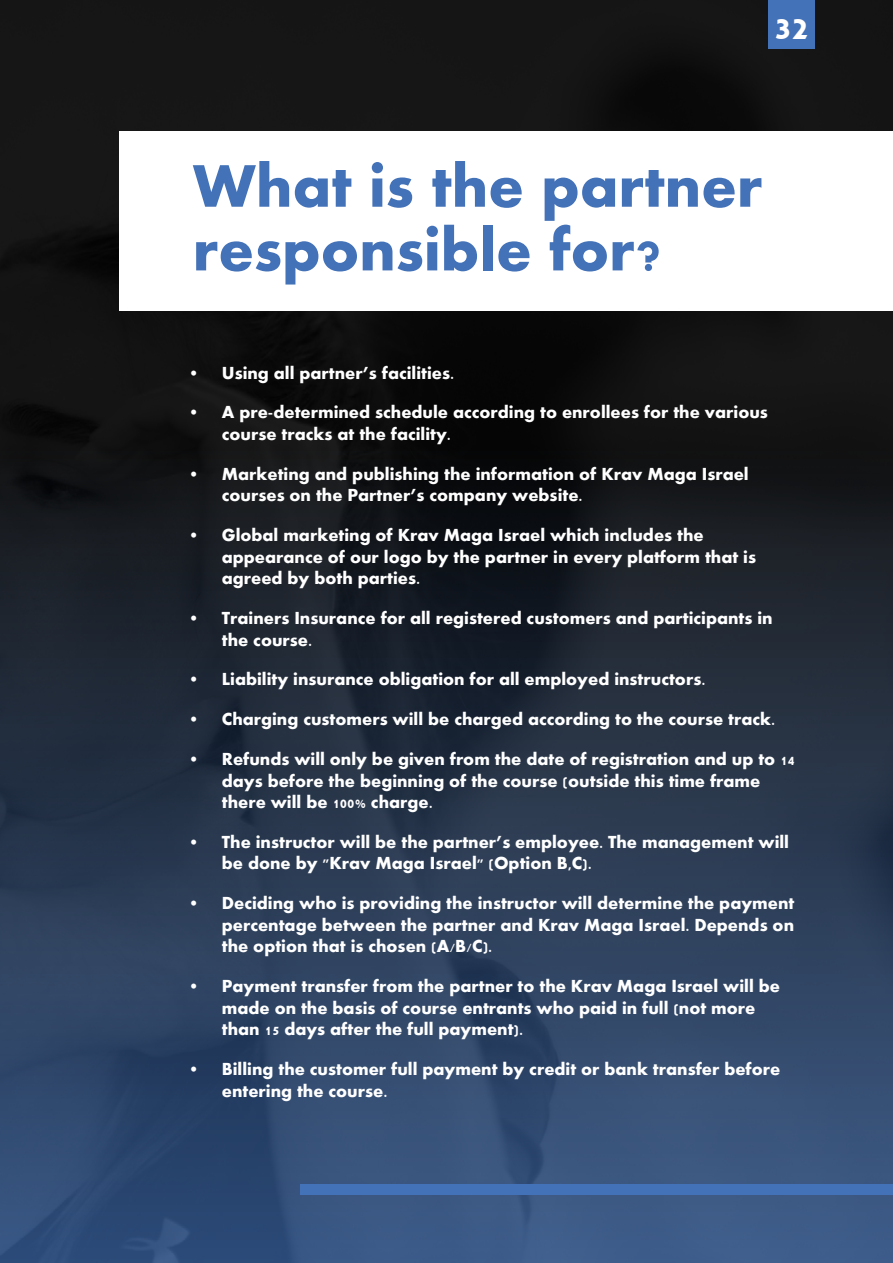
<style>
.page{position:relative;width:893px;height:1263px;background:#fff}
.page>*{position:absolute;margin:0;border:0;box-sizing:border-box;transform-origin:0 0}
.t1{font:700 62.25px/63.8px "Aharoni";color:#4372b8}
.t2{font:700 42.6px "Aharoni";color:#fff}
.t3{font:700 18px/21.6px "Aharoni";color:#fff}
</style>
<div class="page">
<img style="left:0;top:0;width:893px;height:1263px">
<div style="left:119px;top:131px;width:774px;height:179px;background:#fff"></div>
<div style="left:301px;top:1184px;width:592px;height:11px;background:#4372b8"></div>
<div style="left:767px;top:0;width:47px;height:48px;background:#4372b8"></div>
<h2 class="t2" style="left:773px;top:-1px;width:37px">32</h2>
<h1 class="t1" style="left:193px;top:153px;width:571px">What is the partner responsible for?</h1>
<p class="t3" style="left:188px;top:362px;width:268px">• Using all partner’s facilities.</p>
<p class="t3" style="left:222px;top:401px;width:548px;text-indent:-34px">• A pre-determined schedule according to enrollees for the various course tracks at the facility.</p>
<p class="t3" style="left:222px;top:463px;width:528px;text-indent:-34px">• Marketing and publishing the information of Krav Maga Israel courses on the Partner’s company website.</p>
<p class="t3" style="left:222px;top:524px;width:536px;text-indent:-34px">• Global marketing of Krav Maga Israel which includes the appearance of our logo by the partner in every platform that is agreed by both parties.</p>
<p class="t3" style="left:222px;top:607px;width:552px;text-indent:-34px">• Trainers Insurance for all registered customers and participants in the course.</p>
<p class="t3" style="left:188px;top:668px;width:519px">• Liability insurance obligation for all employed instructors.</p>
<p class="t3" style="left:188px;top:708px;width:589px">• Charging customers will be charged according to the course track.</p>
<p class="t3" style="left:222px;top:748px;width:575px;text-indent:-34px">• Refunds will only be given from the date of registration and up to 14 days before the beginning of the course (outside this time frame there will be 100% charge.</p>
<p class="t3" style="left:222px;top:831px;width:569px;text-indent:-34px">• The instructor will be the partner’s employee. The management will be done by "Krav Maga Israel" (Option B,C).</p>
<p class="t3" style="left:222px;top:892px;width:574px;text-align:justify;text-indent:-34px">• Deciding who is providing the instructor will determine the payment percentage between the partner and Krav Maga Israel. Depends on the option that is chosen (A/B/C).</p>
<p class="t3" style="left:222px;top:975px;width:560px;text-indent:-34px">• Payment transfer from the partner to the Krav Maga Israel will be made on the basis of course entrants who paid in full (not more than 15 days after the full payment).</p>
<p class="t3" style="left:222px;top:1058px;width:560px;text-indent:-34px">• Billing the customer full payment by credit or bank transfer before entering the course.</p>
</div>
